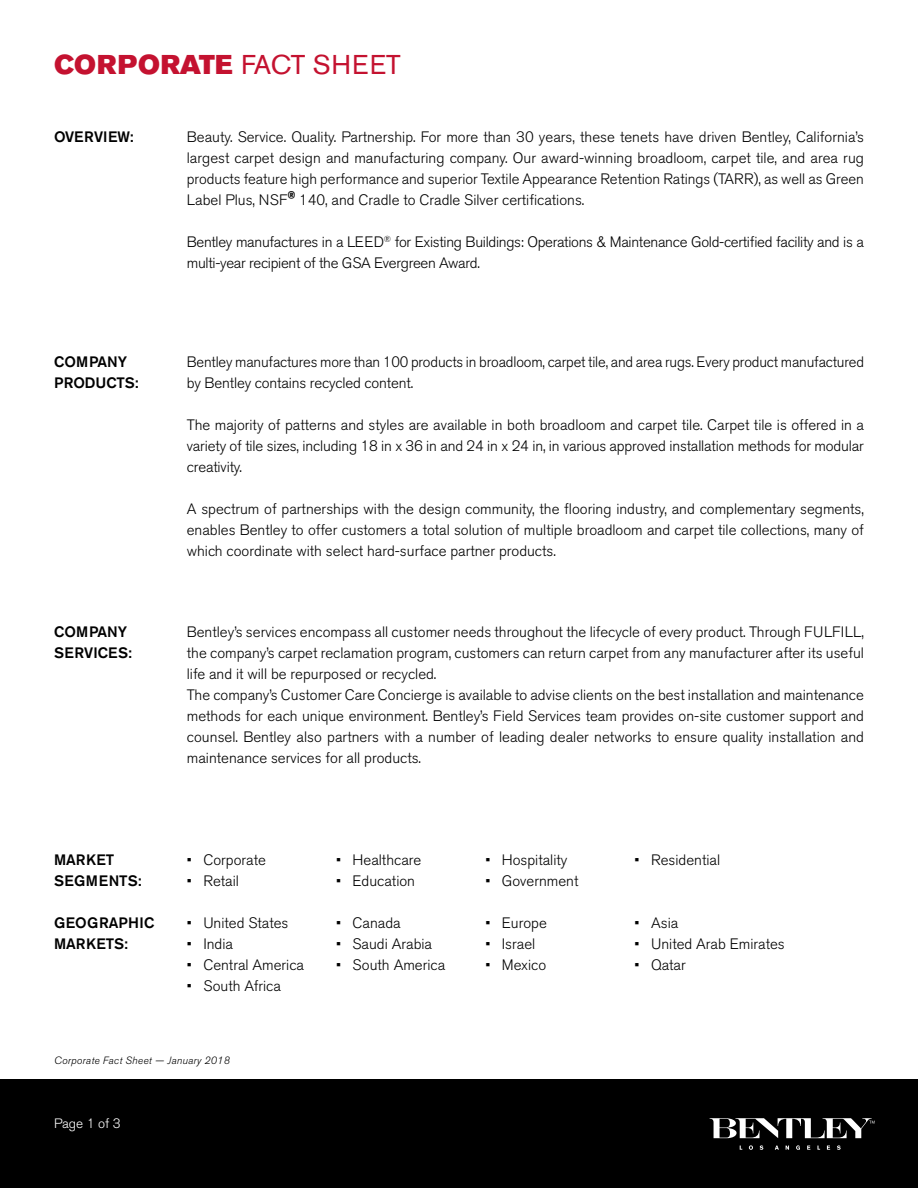
<style>
.page{position:relative;width:918px;height:1188px;background:#fff}
.page>*{position:absolute;margin:0;border:0;box-sizing:border-box;transform-origin:0 0}
.t1{font:27px "Akzidenz Grotesk BE Super";letter-spacing:.02em;color:#c41230}
.t2{font:300 15px/21px "Akzidenz Grotesk BE";color:#000;text-align:justify}
.t3{font:300 15px/21px "Akzidenz Grotesk BE";letter-spacing:-.02em;color:#000}
.t4{font:500 15px/21px "Akzidenz Grotesk BE";color:#000}
.t5{font:300 13.5px "Akzidenz Grotesk BE";color:#fff}
.t6{font:italic 300 10.5px "Akzidenz Grotesk BE";letter-spacing:.025em;color:#000}
.s1{font-family:"Akzidenz Grotesk BE"}
.s2{font-family:"Trump Soft Pro";font-weight:700;font-size:18px}
</style>
<div class="page">
<div style="left:0;top:1080px;width:918px;height:108px;background:#000"></div>
<svg style="left:749px;top:1145px;width:4px;height:5px"></svg>
<svg style="left:760px;top:1145px;width:3px;height:5px"></svg>
<svg style="left:775px;top:1146px;width:4px;height:4px"></svg>
<svg style="left:786px;top:1146px;width:3px;height:4px"></svg>
<svg style="left:796px;top:1145px;width:4px;height:5px"></svg>
<svg style="left:807px;top:1146px;width:3px;height:4px"></svg>
<svg style="left:827px;top:1146px;width:3px;height:4px"></svg>
<svg style="left:837px;top:1145px;width:4px;height:5px"></svg>
<svg style="left:710px;top:1118px;width:165px;height:20px"></svg>
<h1 class="t1" style="left:54px;top:49px;width:348px">CORPORATE <span class="s1">FACT SHEET</span></h1>
<p class="t4" style="left:54px;top:126px;width:81px">OVERVIEW:</p>
<p class="t2" style="left:187px;top:127px;width:679px">Beauty. Service. Quality. Partnership. For more than 30 years, these tenets have driven Bentley, California’s largest carpet design and manufacturing company. Our award-winning broadloom, carpet tile, and area rug products feature high performance and superior Textile Appearance Retention Ratings (TARR), as well as Green Label Plus, NSF<span class="s2">®</span> 140, and Cradle to Cradle Silver certifications.</p>
<p class="t3" style="left:187px;top:232px;width:679px">Bentley manufactures in a LEED<sup>®</sup> for Existing Buildings: Operations &amp; Maintenance Gold-certified facility and is a multi-year recipient of the GSA Evergreen Award.</p>
<p class="t4" style="left:54px;top:351px;width:86px">COMPANY<br>PRODUCTS:</p>
<p class="t2" style="left:187px;top:352px;width:679px">Bentley manufactures more than 100 products in broadloom, carpet tile, and area rugs. Every product manufactured by Bentley contains recycled content.</p>
<p class="t2" style="left:187px;top:415px;width:679px">The majority of patterns and styles are available in both broadloom and carpet tile. Carpet tile is offered in a variety of tile sizes, including 18 in x 36 in and 24 in x 24 in, in various approved installation methods for modular creativity.</p>
<p class="t2" style="left:187px;top:499px;width:679px">A spectrum of partnerships with the design community, the flooring industry, and complementary segments, enables Bentley to offer customers a total solution of multiple broadloom and carpet tile collections, many of which coordinate with select hard-surface partner products.</p>
<p class="t4" style="left:54px;top:621px;width:79px">COMPANY<br>SERVICES:</p>
<p class="t2" style="left:187px;top:621px;width:679px;text-align:left">Bentley’s services encompass all customer needs throughout the lifecycle of every product. Through FULFILL, the company’s carpet reclamation program, customers can return carpet from any manufacturer after its useful life and it will be repurposed or recycled.<br>The company’s Customer Care Concierge is available to advise clients on the best installation and maintenance methods for each unique environment. Bentley’s Field Services team provides on-site customer support and counsel. Bentley also partners with a number of leading dealer networks to ensure quality installation and maintenance services for all products.</p>
<p class="t4" style="left:54px;top:849px;width:89px">MARKET<br>SEGMENTS:</p>
<p class="t4" style="left:54px;top:912px;width:102px">GEOGRAPHIC<br>MARKETS:</p>
<p class="t2" style="left:187px;top:850px;width:81px">• Corporate</p>
<p class="t2" style="left:187px;top:871px;width:54px">• Retail</p>
<p class="t2" style="left:187px;top:913px;width:103px">• United States</p>
<p class="t2" style="left:187px;top:934px;width:48px">• India</p>
<p class="t2" style="left:187px;top:955px;width:119px">• Central America</p>
<p class="t2" style="left:187px;top:976px;width:96px">• South Africa</p>
<p class="t2" style="left:336px;top:850px;width:87px">• Healthcare</p>
<p class="t2" style="left:336px;top:871px;width:81px">• Education</p>
<p class="t2" style="left:336px;top:913px;width:66px">• Canada</p>
<p class="t2" style="left:336px;top:934px;width:97px">• Saudi Arabia</p>
<p class="t2" style="left:336px;top:955px;width:111px">• South America</p>
<p class="t2" style="left:485px;top:850px;width:84px">• Hospitality</p>
<p class="t2" style="left:485px;top:871px;width:95px">• Government</p>
<p class="t2" style="left:485px;top:913px;width:63px">• Europe</p>
<p class="t2" style="left:485px;top:934px;width:51px">• Israel</p>
<p class="t2" style="left:485px;top:955px;width:62px">• Mexico</p>
<p class="t2" style="left:635px;top:850px;width:87px">• Residential</p>
<p class="t2" style="left:635px;top:913px;width:45px">• Asia</p>
<p class="t2" style="left:635px;top:934px;width:152px">• United Arab Emirates</p>
<p class="t2" style="left:635px;top:955px;width:53px">• Qatar</p>
<p class="t6" style="left:54px;top:1055px;width:177px">Corporate Fact Sheet — January 2018</p>
<p class="t5" style="left:54px;top:1116px;width:68px">Page 1 of 3</p>
</div>
